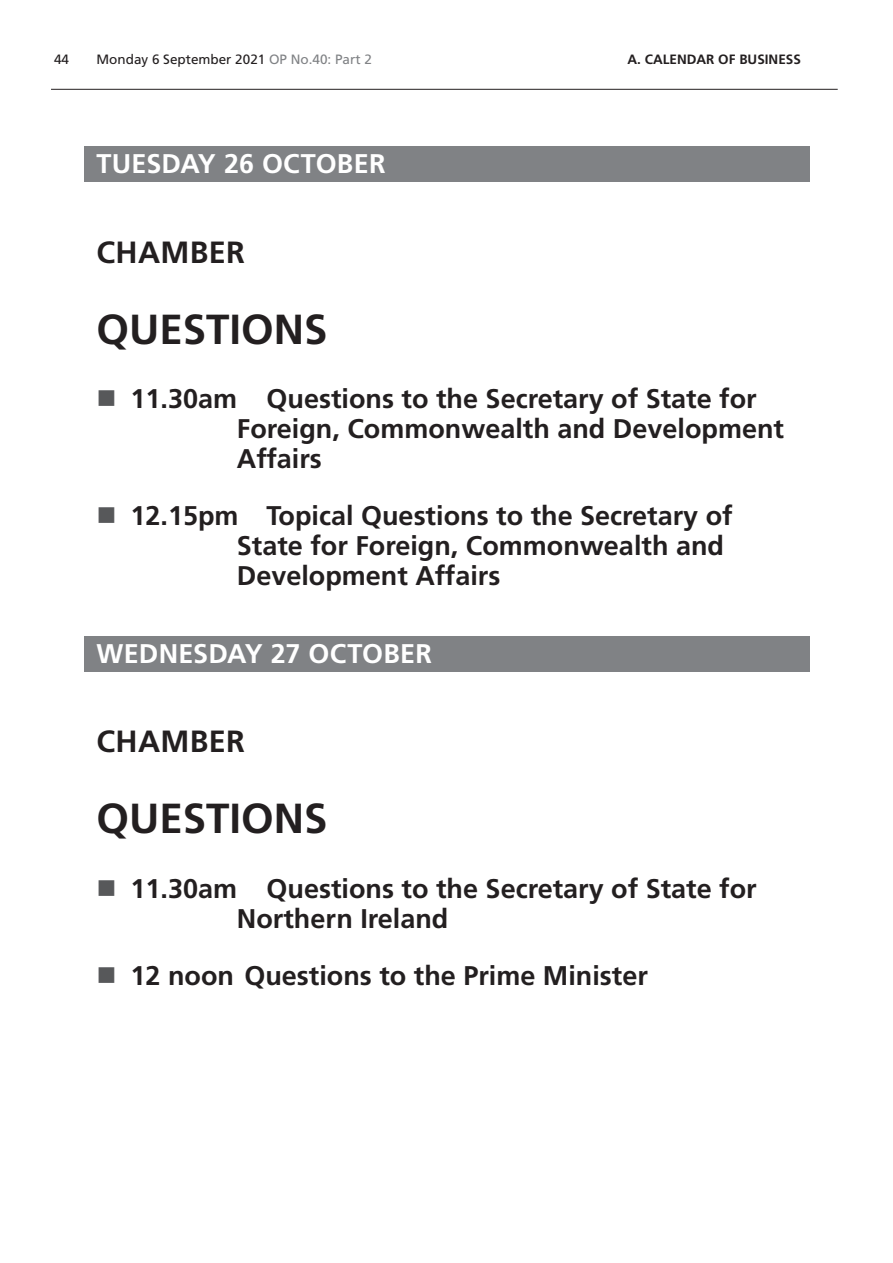
<style>
.page{position:relative;width:893px;height:1263px;background:#fff}
.page>*{position:absolute;margin:0;border:0;box-sizing:border-box;transform-origin:0 0}
.BoldCaps{font:700 42px "Frutiger LT Std";color:#231f20}
.FbaLocation{font:700 30.75px "Frutiger LT Std";letter-spacing:.01em;color:#231f20}
.t1{font:700 27px/29.7px "Frutiger LT Std";color:#231f20}
.Heading2Grey{font:700 27px "Frutiger LT Std";letter-spacing:.005em;color:#fff}
.t2{font:13.5px "Frutiger LT Std";color:#231f20}
.t3{font:700 13.5px "Frutiger LT Std";color:#231f20}
.s1{color:#808285}
</style>
<div class="page">
<hr style="left:51px;top:89px;width:787px;height:1px;background:#231f20">
<div style="left:84px;top:147px;width:725px;height:35px;background:#808285"></div>
<div style="left:84px;top:636px;width:725px;height:36px;background:#808285"></div>
<p class="t2" style="left:54px;top:52px;width:17px">44</p>
<p class="t2" style="left:97px;top:52px;width:277px">Monday 6 September 2021 <span class="s1">OP No.40: Part 2</span></p>
<p class="t3" style="left:628px;top:52px;width:36px">A. Calendar</p>
<p class="t3" style="left:718px;top:52px;width:38px">of Business</p>
<h2 class="Heading2Grey" style="left:97px;top:148px;width:291px">TUESDAY 26 OCTOBER</h2>
<p class="FbaLocation" style="left:97px;top:234px;width:150px">CHAMBER</p>
<p class="BoldCaps" style="left:97px;top:304px;width:233px">QUESTIONS</p>
<p class="t1" style="left:237px;top:384px;width:549px;text-indent:-106px">11.30am Questions to the Secretary of State for<br>Foreign, Commonwealth and Development<br>Affairs</p>
<p class="t1" style="left:237px;top:501px;width:497px;text-indent:-106px">12.15pm Topical Questions to the Secretary of<br>State for Foreign, Commonwealth and<br>Development Affairs</p>
<h2 class="Heading2Grey" style="left:97px;top:638px;width:337px">WEDNESDAY 27 OCTOBER</h2>
<p class="FbaLocation" style="left:97px;top:724px;width:150px">CHAMBER</p>
<p class="BoldCaps" style="left:97px;top:794px;width:233px">QUESTIONS</p>
<p class="t1" style="left:237px;top:874px;width:521px;text-indent:-106px">11.30am Questions to the Secretary of State for<br>Northern Ireland</p>
<p class="t1" style="left:131px;top:961px;width:519px">12 noon Questions to the Prime Minister</p>
</div>
